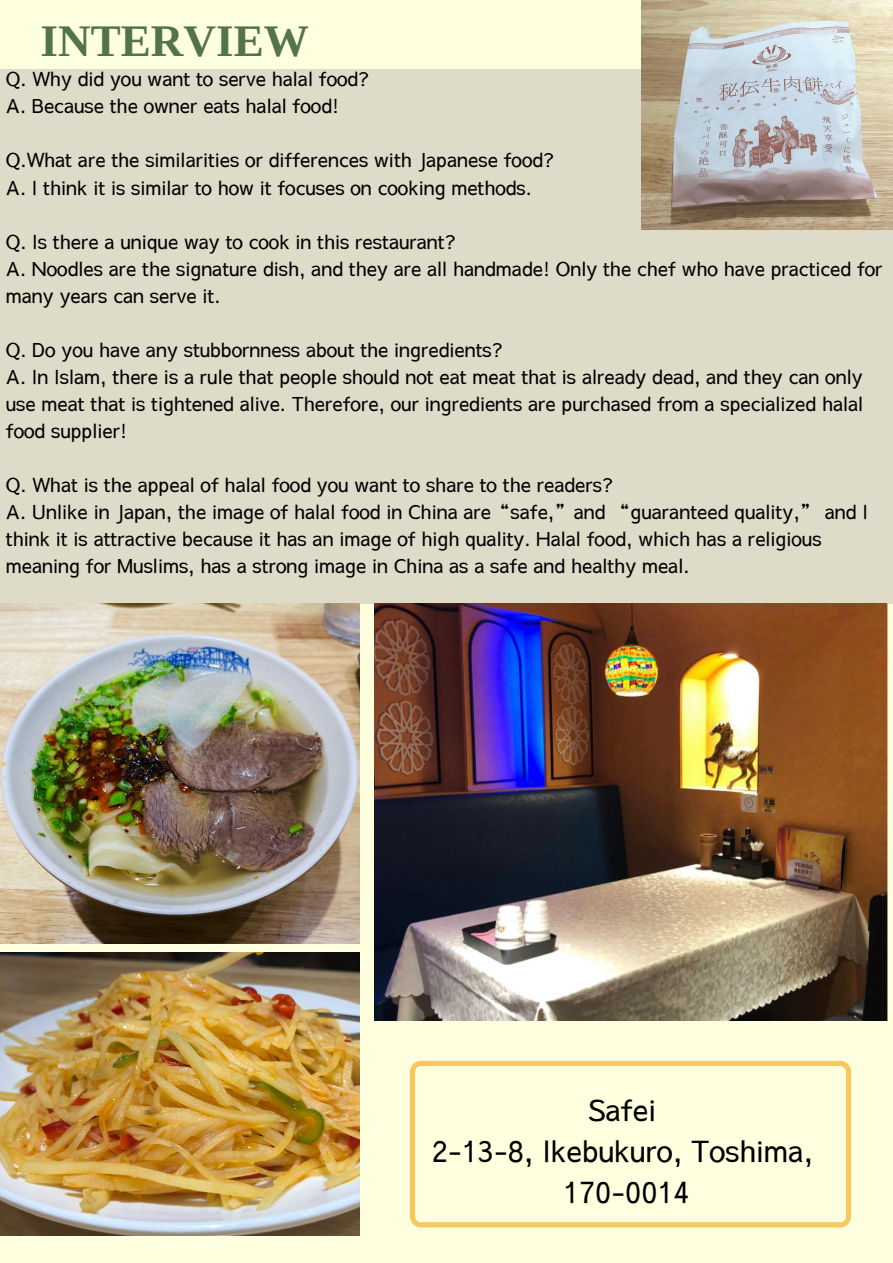
<style>
.page{position:relative;width:893px;height:1263px;background:#feffde}
.page>*{position:absolute;margin:0;border:0;box-sizing:border-box;transform-origin:0 0}
.t1{font:700 45.15px "Libra Serif Modern";color:#52734d}
.t2{font:500 29.33px/41.1px "Sawarabi Gothic";color:#000;text-align:center}
.t3{font:500 19.35px/27px "Sawarabi Gothic";color:#000}
</style>
<div class="page">
<div style="left:0;top:69px;width:893px;height:535px;background:#dfdbc9"></div>
<img style="left:0;top:603px;width:359px;height:341px">
<img style="left:641px;top:0;width:252px;height:230px">
<img style="left:374px;top:603px;width:513px;height:418px">
<img style="left:0;top:953px;width:359px;height:283px">
<svg style="left:410px;top:1061px;width:441px;height:166px"></svg>
<h1 class="t1" style="left:41px;top:15px;width:270px">INTERVIEW</h1>
<p class="t3" style="left:6px;top:67px;width:365px">Q. Why did you want to serve halal food?<br>A. Because the owner eats halal food!</p>
<p class="t3" style="left:6px;top:148px;width:550px">Q.What are the similarities or differences with Japanese food?<br>A. I think it is similar to how it focuses on cooking methods.</p>
<p class="t3" style="left:6px;top:229px;width:878px">Q. Is there a unique way to cook in this restaurant?<br>A. Noodles are the signature dish, and they are all handmade! Only the chef who have practiced for many years can serve it.</p>
<p class="t3" style="left:6px;top:337px;width:859px">Q. Do you have any stubbornness about the ingredients?<br>A. In Islam, there is a rule that people should not eat meat that is already dead, and they can only use meat that is tightened alive. Therefore, our ingredients are purchased from a specialized halal food supplier!</p>
<p class="t3" style="left:6px;top:472px;width:863px">Q. What is the appeal of halal food you want to share to the readers?<br>A. Unlike in Japan, the image of halal food in China are“safe,”and “guaranteed quality,” and I think it is attractive because it has an image of high quality. Halal food, which has a religious meaning for Muslims, has a strong image in China as a safe and healthy meal.</p>
<h2 class="t2" style="left:432px;top:1090px;width:383px">Safei<br>2-13-8, Ikebukuro, Toshima,<br>170-0014</h2>
</div>
